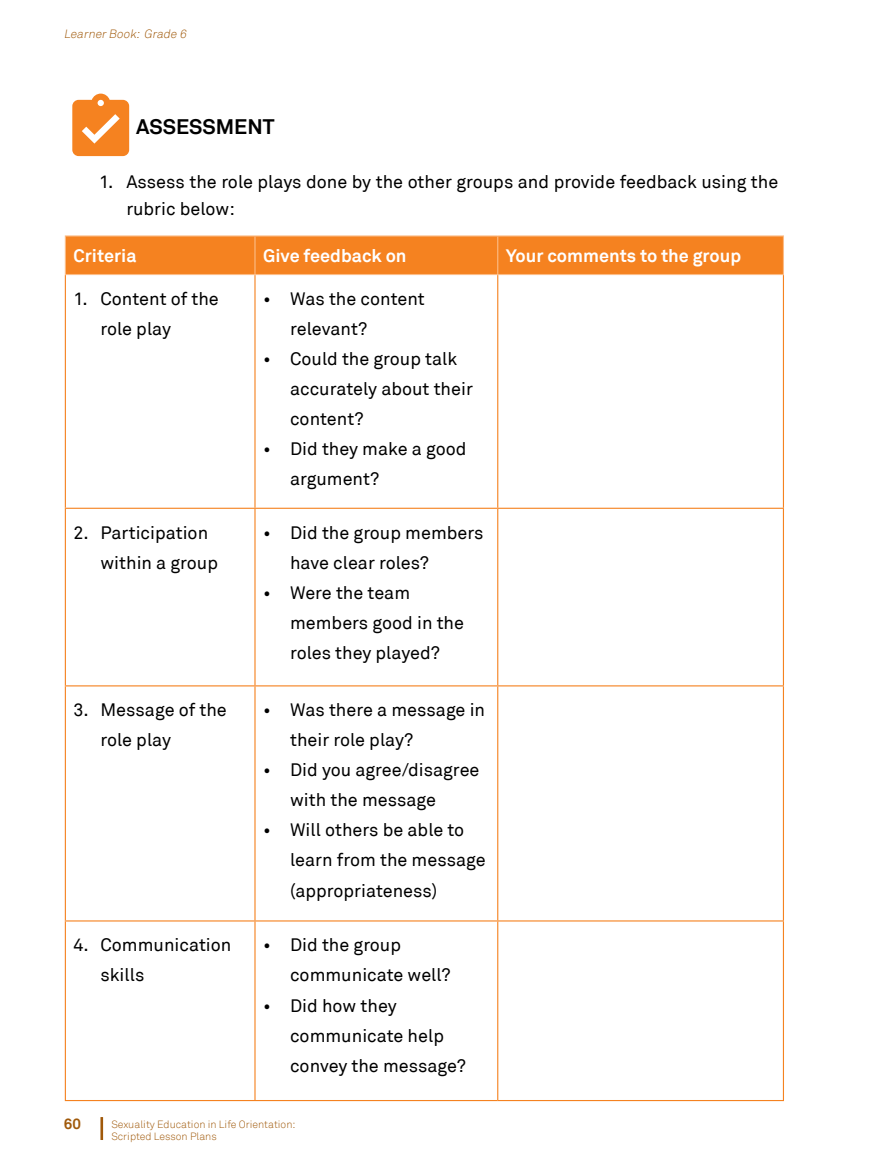
<style>
.page{position:relative;width:872px;height:1170px;background:#fff}
.page>*{position:absolute;margin:0;border:0;box-sizing:border-box;transform-origin:0 0}
.t1{font:700 21px "Akkurat";color:#000}
.t2{font:18px/30px "Akkurat";color:#000}
.t3{font:700 18px "Akkurat";color:#fff}
.t4{font:700 15px "Akkurat";color:#a0590a}
.t5{font:italic 300 12px "Akkurat";color:#a0590a}
.t6{font:300 10.5px/12.6px "Akkurat";color:#a0590a}
</style>
<div class="page">
<svg style="left:100px;top:1117px;width:4px;height:23px"></svg>
<svg style="left:72px;top:94px;width:57px;height:62px;background:#f69847"></svg>
<div style="left:66px;top:236px;width:717px;height:38px;background:#f58220"></div>
<hr style="left:65px;top:275px;width:1px;height:232px;background:#f58220">
<hr style="left:254px;top:275px;width:1px;height:232px;background:#f58220">
<hr style="left:497px;top:275px;width:1px;height:232px;background:#f58220">
<hr style="left:783px;top:275px;width:1px;height:232px;background:#f58220">
<hr style="left:65px;top:507px;width:190px;height:2px;background:#f58220">
<hr style="left:65px;top:509px;width:1px;height:176px;background:#f58220">
<hr style="left:255px;top:507px;width:243px;height:2px;background:#f58220">
<hr style="left:254px;top:509px;width:1px;height:176px;background:#f58220">
<hr style="left:498px;top:507px;width:286px;height:2px;background:#f58220">
<hr style="left:497px;top:509px;width:1px;height:176px;background:#f58220">
<hr style="left:783px;top:509px;width:1px;height:176px;background:#f58220">
<hr style="left:65px;top:685px;width:190px;height:1px;background:#f58220">
<hr style="left:65px;top:686px;width:1px;height:234px;background:#f58220">
<hr style="left:255px;top:685px;width:243px;height:1px;background:#f58220">
<hr style="left:254px;top:686px;width:1px;height:234px;background:#f58220">
<hr style="left:498px;top:685px;width:286px;height:1px;background:#f58220">
<hr style="left:497px;top:686px;width:1px;height:234px;background:#f58220">
<hr style="left:783px;top:686px;width:1px;height:234px;background:#f58220">
<hr style="left:65px;top:920px;width:190px;height:1px;background:#f58220">
<hr style="left:65px;top:921px;width:1px;height:178px;background:#f58220">
<hr style="left:255px;top:920px;width:243px;height:1px;background:#f58220">
<hr style="left:254px;top:921px;width:1px;height:178px;background:#f58220">
<hr style="left:498px;top:920px;width:286px;height:1px;background:#f58220">
<hr style="left:497px;top:921px;width:1px;height:178px;background:#f58220">
<hr style="left:783px;top:921px;width:1px;height:178px;background:#f58220">
<hr style="left:65px;top:1099px;width:190px;height:1px;background:#f58220">
<hr style="left:255px;top:1099px;width:243px;height:1px;background:#f58220">
<hr style="left:498px;top:1099px;width:286px;height:1px;background:#f58220">
<hr style="left:65px;top:235px;width:190px;height:1px;background:#fcbc86">
<hr style="left:65px;top:236px;width:1px;height:38px;background:#fcbc86">
<hr style="left:255px;top:235px;width:243px;height:1px;background:#fcbc86">
<hr style="left:254px;top:236px;width:1px;height:38px;background:#fcbc86">
<hr style="left:498px;top:235px;width:286px;height:1px;background:#fcbc86">
<hr style="left:497px;top:236px;width:1px;height:38px;background:#fcbc86">
<hr style="left:783px;top:236px;width:1px;height:38px;background:#fcbc86">
<hr style="left:65px;top:274px;width:190px;height:1px;background:#fcbc86">
<hr style="left:255px;top:274px;width:243px;height:1px;background:#fcbc86">
<hr style="left:498px;top:274px;width:286px;height:1px;background:#fcbc86">
<p class="t5" style="left:64px;top:27px;width:126px">LearnerBook: Grade 6</p>
<p class="t1" style="left:136px;top:113px;width:140px">ASSESSMENT</p>
<p class="t2" style="left:126px;top:168px;width:653px;line-height:27px;text-indent:-27px">1. Assess the role plays done by the other groups and provide feedback using the rubric below:</p>
<p class="t3" style="left:73px;top:244px;width:64px">Criteria</p>
<p class="t3" style="left:263px;top:244px;width:145px">Give feedback on</p>
<p class="t3" style="left:506px;top:244px;width:237px">Your comments to the group</p>
<p class="t2" style="left:100px;top:284px;width:120px;text-indent:-27px">1. Content of the role play</p>
<p class="t2" style="left:290px;top:284px;width:136px;text-indent:-27px">• Was the content relevant?</p>
<p class="t2" style="left:290px;top:344px;width:184px;text-indent:-27px">• Could the group talk accurately about their content?</p>
<p class="t2" style="left:290px;top:434px;width:178px;text-indent:-27px">• Did they make a good argument?</p>
<p class="t2" style="left:100px;top:518px;width:119px;text-indent:-27px">2. Participation within a group</p>
<p class="t2" style="left:290px;top:518px;width:195px;text-indent:-27px">• Did the group members have clear roles?</p>
<p class="t2" style="left:290px;top:578px;width:175px;text-indent:-27px">• Were the team members good in the roles they played?</p>
<p class="t2" style="left:100px;top:695px;width:128px;text-indent:-27px">3. Message of the role play</p>
<p class="t2" style="left:290px;top:695px;width:196px;text-indent:-27px">• Was there a message in their role play?</p>
<p class="t2" style="left:290px;top:755px;width:191px;text-indent:-27px">• Did you agree/disagree with the message</p>
<p class="t2" style="left:290px;top:815px;width:197px;text-indent:-27px">• Will others be able to learn from the message (appropriateness)</p>
<p class="t2" style="left:100px;top:930px;width:132px;text-indent:-27px">4. Communication skills</p>
<p class="t2" style="left:290px;top:930px;width:162px;text-indent:-27px">• Did the group communicate well?</p>
<p class="t2" style="left:290px;top:990px;width:177px;text-indent:-27px">• Did how they communicate help convey the message?</p>
<p class="t4" style="left:64px;top:1114px;width:19px">60</p>
<p class="t6" style="left:111px;top:1117px;width:186px">Sexuality Education in Life Orientation:<br>Scripted Lesson Plans</p>
</div>
